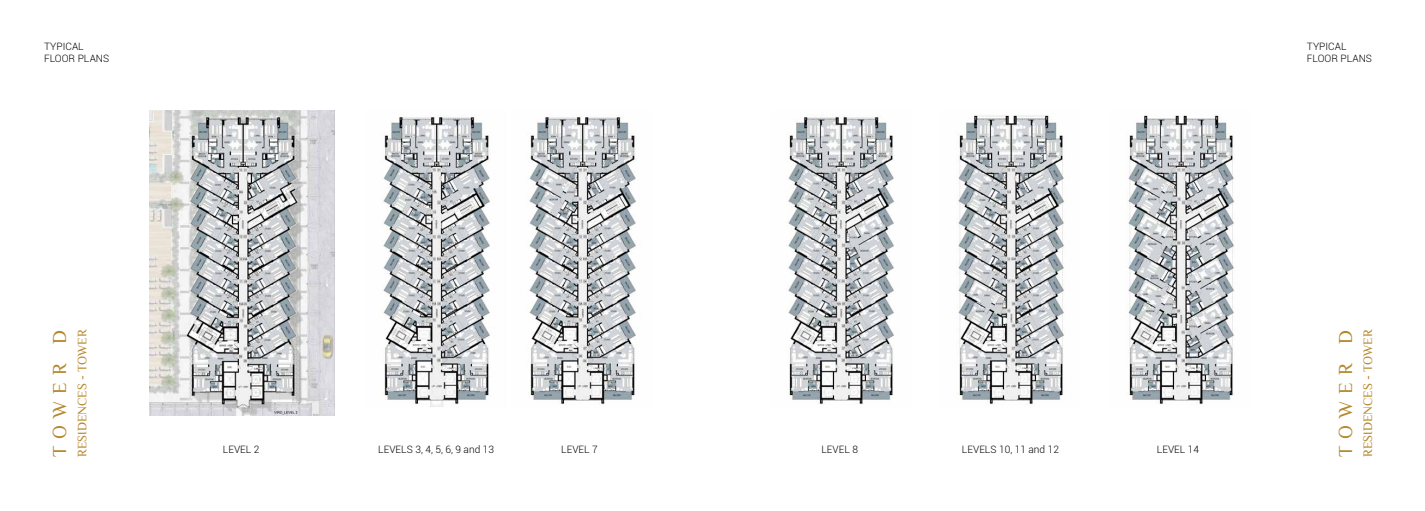
<style>
.page{position:relative;width:1425px;height:511px;background:#fff}
.page>*{position:absolute;margin:0;border:0;box-sizing:border-box;transform-origin:0 0}
.t1{font:19.5px "El Messiri";letter-spacing:.36em;color:#b6882c}
.t2{font:12.75px "El Messiri";color:#b6882c}
.t3{font:300 10.12px/12.1px "Roboto";color:#000}
</style>
<div class="page">
<img style="left:150px;top:111px;width:184px;height:304px">
<img style="left:787px;top:117px;width:108px;height:287px">
<img style="left:382px;top:117px;width:108px;height:289px">
<img style="left:956px;top:115px;width:109px;height:289px">
<img style="left:528px;top:117px;width:108px;height:287px">
<img style="left:1126px;top:115px;width:109px;height:289px">
<p class="t3" style="left:44px;top:41px;width:67px">TYPICAL<br>FLOOR PLANS</p>
<p class="t3" style="left:1306px;top:41px;width:67px">TYPICAL<br>FLOOR PLANS</p>
<h1 class="t1" style="left:48px;top:456px;width:128px;rotate:-90deg">TOWER D</h1>
<p class="t2" style="left:75px;top:456px;width:129px;rotate:-90deg">RESIDENCES - TOWER</p>
<p class="t2" style="left:1360px;top:456px;width:129px;rotate:-90deg">RESIDENCES - TOWER</p>
<h1 class="t1" style="left:1333px;top:456px;width:128px;rotate:-90deg">TOWER D</h1>
<p class="t3" style="left:223px;top:443px;width:38px">LEVEL 2</p>
<p class="t3" style="left:378px;top:443px;width:117px">LEVELS 3, 4, 5, 6, 9 and 13</p>
<p class="t3" style="left:561px;top:443px;width:38px">LEVEL 7</p>
<p class="t3" style="left:821px;top:443px;width:38px">LEVEL 8</p>
<p class="t3" style="left:962px;top:443px;width:98px">LEVELS 10, 11 and 12</p>
<p class="t3" style="left:1156px;top:443px;width:44px">LEVEL 14</p>
</div>
